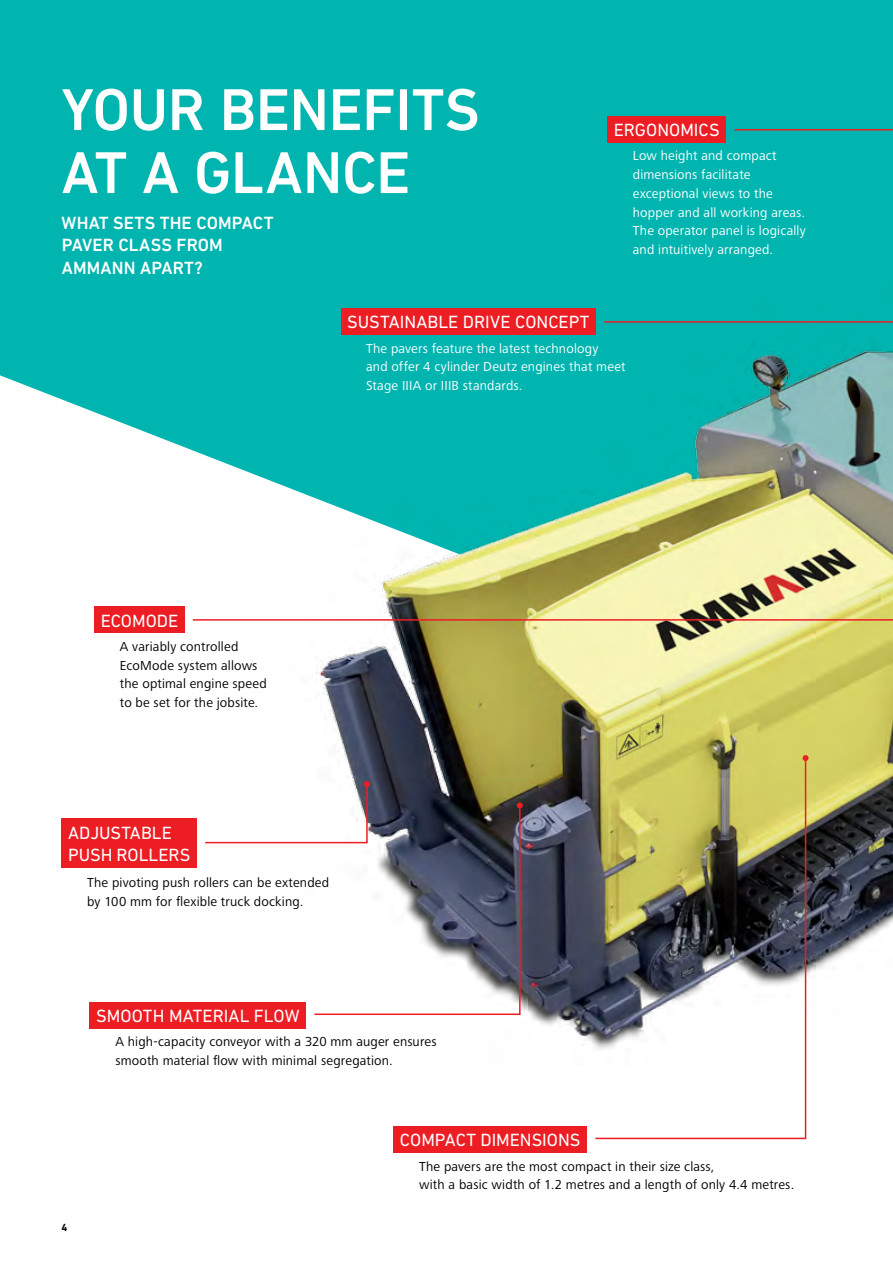
<style>
.page{position:relative;width:893px;height:1263px;background:#00b5af}
.page>*{position:absolute;margin:0;border:0;box-sizing:border-box;transform-origin:0 0}
.t1{font:500 60px/63px "DIN Next LT Pro";letter-spacing:-.005em;color:#fff}
.t2{font:18px/22.5px "DIN Next LT Pro";color:#fff}
.t3{font:500 18px/22.5px "DIN Next LT Pro";letter-spacing:.005em;color:#fff}
.t4{font:13.5px/18.8px "Frutiger Next LTW1 G";letter-spacing:.015em;color:#000}
.t5{font:13.5px/18.8px "Frutiger Next LTW1 G";letter-spacing:.015em;color:#fff}
.t6{font:700 10.5px "DIN Next LT Pro";color:#000}
</style>
<div class="page">
<div style="left:0;top:375px;width:893px;height:888px;background:#fff"></div>
<img style="left:241px;top:334px;width:652px;height:757px">
<div style="left:607px;top:116px;width:119px;height:26px;background:#ed1d24"></div>
<div style="left:341px;top:308px;width:255px;height:26px;background:#ed1d24"></div>
<div style="left:94px;top:607px;width:91px;height:26px;background:#ed1d24"></div>
<div style="left:394px;top:1126px;width:193px;height:26px;background:#ed1d24"></div>
<div style="left:62px;top:819px;width:135px;height:49px;background:#ed1d24"></div>
<div style="left:90px;top:1002px;width:216px;height:26px;background:#ed1d24"></div>
<svg style="left:603px;top:321px;width:290px;height:219px"></svg>
<svg style="left:733px;top:129px;width:160px;height:237px"></svg>
<hr style="left:193px;top:619px;width:700px;height:2px;background:#ed1d24">
<svg style="left:204px;top:781px;width:319px;height:235px;background:#c3bdc2"></svg>
<svg style="left:594px;top:756px;width:213px;height:384px;background:#aeab90"></svg>
<svg style="left:803px;top:755px;width:6px;height:6px"></svg>
<h1 class="t1" style="left:62px;top:78px;width:415px">YOUR BENEFITS<br>AT A GLANCE</h1>
<h2 class="t3" style="left:62px;top:211px;width:214px">WHAT SETS THE COMPACT<br>PAVER CLASS FROM<br>AMMANN APART?</h2>
<h2 class="t2" style="left:347px;top:310px;width:232px">SUSTAINABLE DRIVE CONCEPT</h2>
<h2 class="t2" style="left:614px;top:118px;width:107px">ERGONOMICS</h2>
<p class="t5" style="left:633px;top:147px;width:174px">Low height and compact dimensions facilitate exceptional views to the hopper and all working areas.<br>The operator panel is logically and intuitively arranged.</p>
<p class="t5" style="left:366px;top:339px;width:261px">The pavers feature the latest technology<br>and offer 4 cylinder Deutz engines that meet<br>Stage IIIA or IIIB standards.</p>
<h2 class="t2" style="left:101px;top:609px;width:79px">ECOMODE</h2>
<p class="t4" style="left:120px;top:637px;width:148px">A variably controlled<br>EcoMode system allows the optimal engine speed to be set for the jobsite.</p>
<h2 class="t2" style="left:68px;top:821px;width:124px">ADJUSTABLE<br>PUSH ROLLERS</h2>
<p class="t4" style="left:87px;top:874px;width:244px">The pivoting push rollers can be extended by 100 mm for flexible truck docking.</p>
<h2 class="t2" style="left:96px;top:1004px;width:203px">SMOOTH MATERIAL FLOW</h2>
<p class="t4" style="left:115px;top:1033px;width:323px">A high-capacity conveyor with a 320 mm auger ensures smooth material flow with minimal segregation.</p>
<h2 class="t2" style="left:400px;top:1128px;width:34px">COMPA</h2>
<h2 class="t2" style="left:456px;top:1128px;width:126px">CT DIMENSIONS</h2>
<p class="t6" style="left:62px;top:1221px;width:7px">4</p>
<p class="t4" style="left:419px;top:1157px;width:377px">The pavers are the most compact in their size class,<br>with a basic width of 1.2 metres and a length of only 4.4 metres.</p>
</div>
